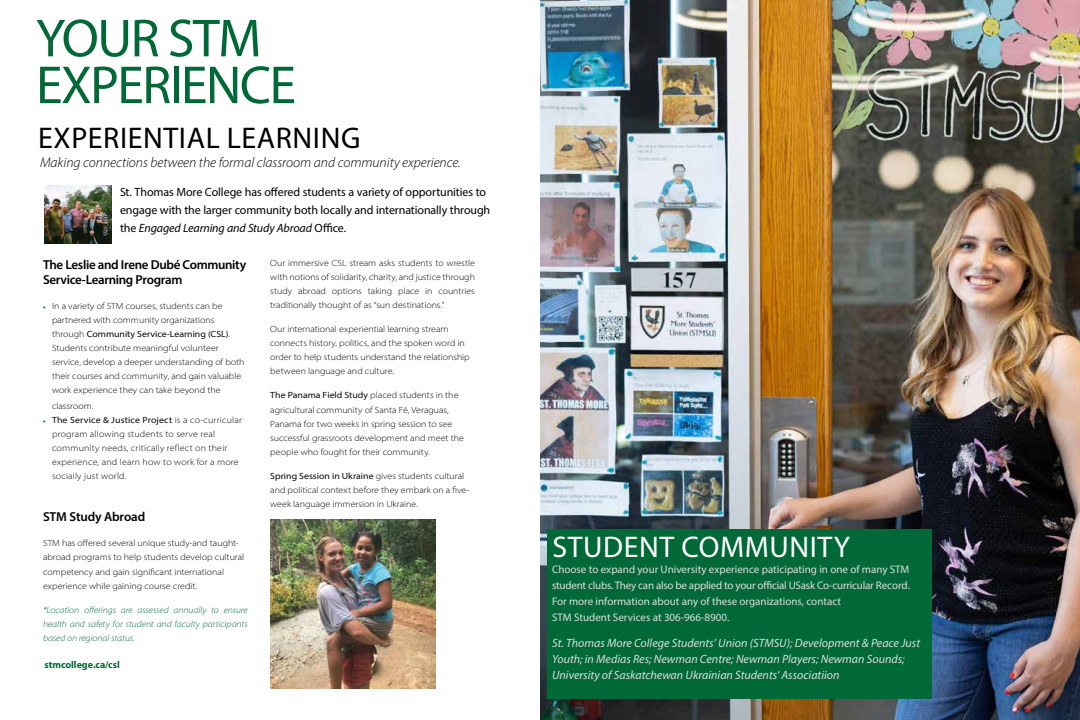
<style>
.page{position:relative;width:1080px;height:720px;background:#fff}
.page>*{position:absolute;margin:0;border:0;box-sizing:border-box;transform-origin:0 0}
.t1{font:54px/46.8px "Myriad Pro";letter-spacing:-.03em;color:#006937}
.t2{font:30px "Myriad Pro";letter-spacing:.02em;color:#000}
.t3{font:30px "Myriad Pro";letter-spacing:.02em;color:#fff}
.t4{font:italic 300 14px "Myriad Pro";color:#000}
.t5{font:600 13px/15px "Myriad Pro";letter-spacing:-.025em;color:#000}
.t6{font:italic 12px/16px "Myriad Pro";color:#dcddde}
.t7{font:12px/18px "Myriad Pro";letter-spacing:-.01em;color:#000}
.t8{font:11px/16px "Myriad Pro";color:#dcddde}
.t9{font:700 10px "Myriad Pro";letter-spacing:-.005em;color:#006937}
.t10{font:300 semi-expanded 9px/14px "Myriad Pro";color:#000}
.t11{font:300 semi-expanded 9px/14px "Myriad Pro";letter-spacing:.02em;color:#000}
.t12{font:italic 300 semi-expanded 9px/14px "Myriad Pro";letter-spacing:-.005em;color:#006937;text-align:justify}
.s1{font-style:italic}
.s2{font-family:"Minion Pro";font-weight:400;font-stretch:normal;font-size:6px;color:#006937}
.s3{font-weight:400}
</style>
<div class="page">
<img style="left:271px;top:519px;width:164px;height:170px">
<img style="left:45px;top:186px;width:67px;height:58px">
<img style="left:540px;top:0;width:540px;height:720px">
<div style="left:547px;top:530px;width:385px;height:169px;background:#006937"></div>
<h1 class="t1" style="left:36px;top:14px;width:262px">YOUR STM<br>EXPERIENCE</h1>
<h2 class="t2" style="left:38px;top:119px;width:324px">EXPERIENTIAL LEARNING</h2>
<h3 class="t4" style="left:40px;top:154px;width:422px">Making connections between the formal classroom and community experience.</h3>
<h3 class="t7" style="left:120px;top:182px;width:372px">St. Thomas More College has offered students a variety of opportunities to engage with the larger community both locally and internationally through the <span class="s1">Engaged Learning and Study Abroad</span> Office.</h3>
<h3 class="t5" style="left:43px;top:256px;width:205px">The Leslie and Irene Dubé Community<br>Service-Learning Program</h3>
<p class="t10" style="left:52px;top:299px;width:194px;text-indent:-9px"><span class="s2">■</span> In a variety of STM courses, students can be partnered with community organizations through <span class="s3">Community Service-Learning (CSL)</span>.<br>Students contribute meaningful volunteer service, develop a deeper understanding of both their courses and community, and gain valuable work experience they can take beyond the</p>
<p class="t10" style="left:52px;top:399px;width:43px">classroom.</p>
<p class="t11" style="left:52px;top:413px;width:191px;text-indent:-9px"><span class="s2">■</span> <span class="s3">The Service &amp; Justice Project</span> is a co-curricular program allowing students to serve real community needs, critically reflect on their experience, and learn how to work for a more socially just world.</p>
<h3 class="t5" style="left:43px;top:509px;width:104px">STM Study Abroad</h3>
<p class="t10" style="left:43px;top:536px;width:203px">STM has offered several unique study-and taught&shy;abroad programs to help students develop cultural competency and gain significant international experience while gaining course credit.</p>
<p class="t12" style="left:43px;top:603px;width:206px">*Location offerings are assessed annually to ensure health and safety for student and faculty participants based on regional status.</p>
<p class="t9" style="left:45px;top:659px;width:77px">stmcollege.ca/csl</p>
<p class="t10" style="left:270px;top:255px;width:206px;text-align:justify">Our immersive CSL stream asks students to wrestle with notions of solidarity, charity, and justice through study abroad options taking place in countries traditionally thought of as “sun destinations.”</p>
<p class="t10" style="left:270px;top:322px;width:201px">Our international experiential learning stream connects history, politics, and the spoken word in order to help students understand the relationship between language and culture.</p>
<p class="t10" style="left:270px;top:388px;width:195px"><span class="s3">The Panama Field Study</span> placed students in the agricultural community of Santa Fé, Veraguas, Panama for two weeks in spring session to see successful grassroots development and meet the people who fought for their community.</p>
<p class="t10" style="left:270px;top:469px;width:201px"><span class="s3">Spring Session in Ukraine</span> gives students cultural and political context before they embark on a five&shy;week language immersion in Ukraine.</p>
<h2 class="t3" style="left:552px;top:529px;width:299px">STUDENT COMMUNITY</h2>
<p class="t8" style="left:552px;top:561px;width:359px">Choose to expand your University experience paticipating in one of many STM student clubs. They can also be applied to your official USask Co-curricular Record.<br>For more information about any of these organizations, contact<br>STM Student Services at 306-966-8900.</p>
<h3 class="t6" style="left:552px;top:635px;width:370px">St. Thomas More College Students’ Union (STMSU); Development &amp; Peace Just<br>Youth; in Medias Res; Newman Centre; Newman Players; Newman Sounds;<br>University of Saskatchewan Ukrainian Students' Associatiion</h3>
</div>
